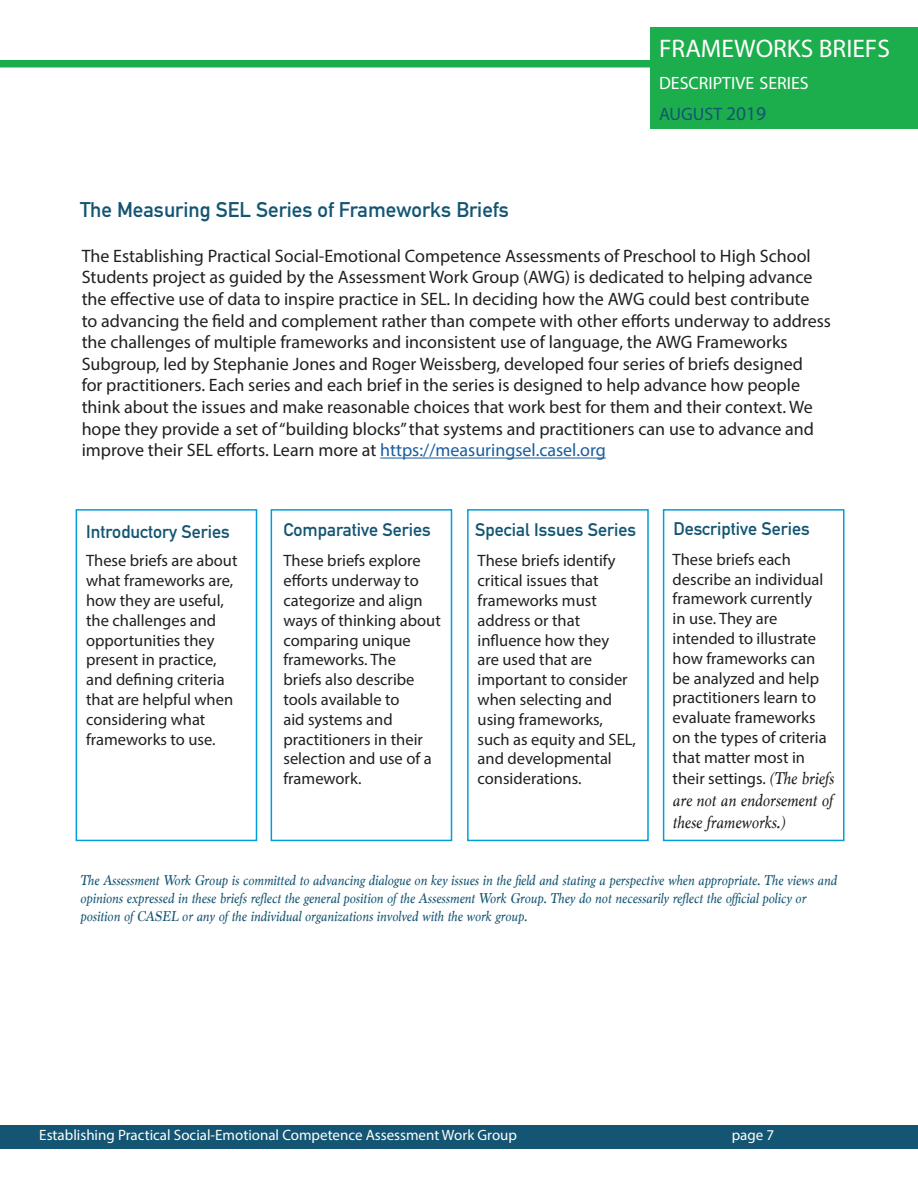
<style>
.page{position:relative;width:918px;height:1188px;background:#fff}
.page>*{position:absolute;margin:0;border:0;box-sizing:border-box;transform-origin:0 0}
.t1{font:25.5px "Myriad Pro";color:#fff}
.t2{font:700 21px "DIN Alternate";color:#145573}
.t3{font:18px/21.6px "Myriad Pro";color:#231f20}
.t4{font:700 18px "DIN Alternate";color:#145573}
.t5{font:italic 18px/21.6px "Marion";color:#231f20}
.t6{font:18px "Myriad Pro";color:#145573}
.t7{font:17.85px "Myriad Pro";color:#fff}
.t8{font:16.5px/19.8px "Myriad Pro";color:#231f20}
.t9{font:italic 15px/18px "Marion";color:#145573}
.t10{font:15px "Myriad Pro";color:#fff}
.s1{font-size:19.5px}
.s2{color:#175d9e}
.s3{font-family:"Marion";font-style:italic;font-size:18px}
</style>
<div class="page">
<div style="left:0;top:1126px;width:918px;height:23px;background:#145573"></div>
<div style="left:0;top:60px;width:918px;height:8px;background:#1cae4c"></div>
<div style="left:76px;top:509px;width:181px;height:332px;border:2px solid #009fd7"></div>
<div style="left:271px;top:509px;width:181px;height:332px;border:2px solid #009fd7"></div>
<div style="left:467px;top:509px;width:182px;height:332px;border:2px solid #009fd7"></div>
<div style="left:663px;top:509px;width:181px;height:332px;border:2px solid #009fd7"></div>
<hr style="left:380px;top:458px;width:226px;height:1px;background:#175d9e">
<div style="left:650px;top:28px;width:268px;height:101px;background:#1cae4c"></div>
<p class="t2" style="left:80px;top:194px;width:430px">The Measuring SEL Series of Frameworks Briefs</p>
<p class="t1" style="left:659px;top:32px;width:232px">FRAMEWORKS BRIEFS</p>
<p class="t7" style="left:659px;top:72px;width:151px">DESCRIPTIVE SERIES</p>
<p class="t6" style="left:659px;top:102px;width:109px">AUGUST <span class="s1">2019</span></p>
<p class="t3" style="left:82px;top:245px;width:751px">The Establishing Practical Social-Emotional Competence Assessments of Preschool to High School Students project as guided by the Assessment Work Group (AWG) is dedicated to helping advance the effective use of data to inspire practice in SEL. In deciding how the AWG could best contribute<br>to advancing the field and complement rather than compete with other efforts underway to address the challenges of multiple frameworks and inconsistent use of language, the AWG Frameworks Subgroup, led by Stephanie Jones and Roger Weissberg, developed four series of briefs designed<br>for practitioners. Each series and each brief in the series is designed to help advance how people think about the issues and make reasonable choices that work best for them and their context. We hope they provide a set of “building blocks” that systems and practitioners can use to advance and improve their SEL efforts. Learn more at <span class="s2">https://measuringsel.casel.org</span></p>
<p class="t4" style="left:86px;top:518px;width:145px">Introductory Series</p>
<p class="t4" style="left:284px;top:516px;width:149px">Comparative Series</p>
<p class="t4" style="left:475px;top:516px;width:162px">Special Issues Series</p>
<p class="t4" style="left:673px;top:515px;width:138px">Descriptive Series</p>
<p class="t8" style="left:86px;top:551px;width:153px">These briefs are about what frameworks are, how they are useful, the challenges and opportunities they present in practice, and defining criteria that are helpful when considering what frameworks to use.</p>
<p class="t8" style="left:284px;top:551px;width:159px">These briefs explore efforts underway to categorize and align ways of thinking about comparing unique frameworks. The<br>briefs also describe tools available to<br>aid systems and practitioners in their selection and use of a framework.</p>
<p class="t8" style="left:478px;top:551px;width:160px">These briefs identify critical issues that frameworks must address or that influence how they<br>are used that are important to consider when selecting and using frameworks, such as equity and SEL, and developmental considerations.</p>
<p class="t8" style="left:673px;top:549px;width:156px">These briefs each describe an individual framework currently in use. They are intended to illustrate how frameworks can be analyzed and help practitioners learn to evaluate frameworks on the types of criteria that matter most in</p>
<p class="t8" style="left:673px;top:769px;width:163px">their settings. <span class="s3">(The briefs</span></p>
<p class="t5" style="left:673px;top:789px;width:162px">are not an endorsement of these frameworks.)</p>
<p class="t9" style="left:80px;top:871px;width:758px">The Assessment Work Group is committed to advancing dialogue on key issues in the field and stating a perspective when appropriate. The views and opinions expressed in these briefs reflect the general position of the Assessment Work Group. They do not necessarily reflect the official policy or</p>
<p class="t9" style="left:80px;top:907px;width:449px">position of CASEL or any of the individual organizations involved with the work group.</p>
<p class="t10" style="left:39px;top:1126px;width:479px">Establishing Practical Social-Emotional Competence Assessment Work Group</p>
<p class="t10" style="left:732px;top:1126px;width:44px">page 7</p>
</div>
